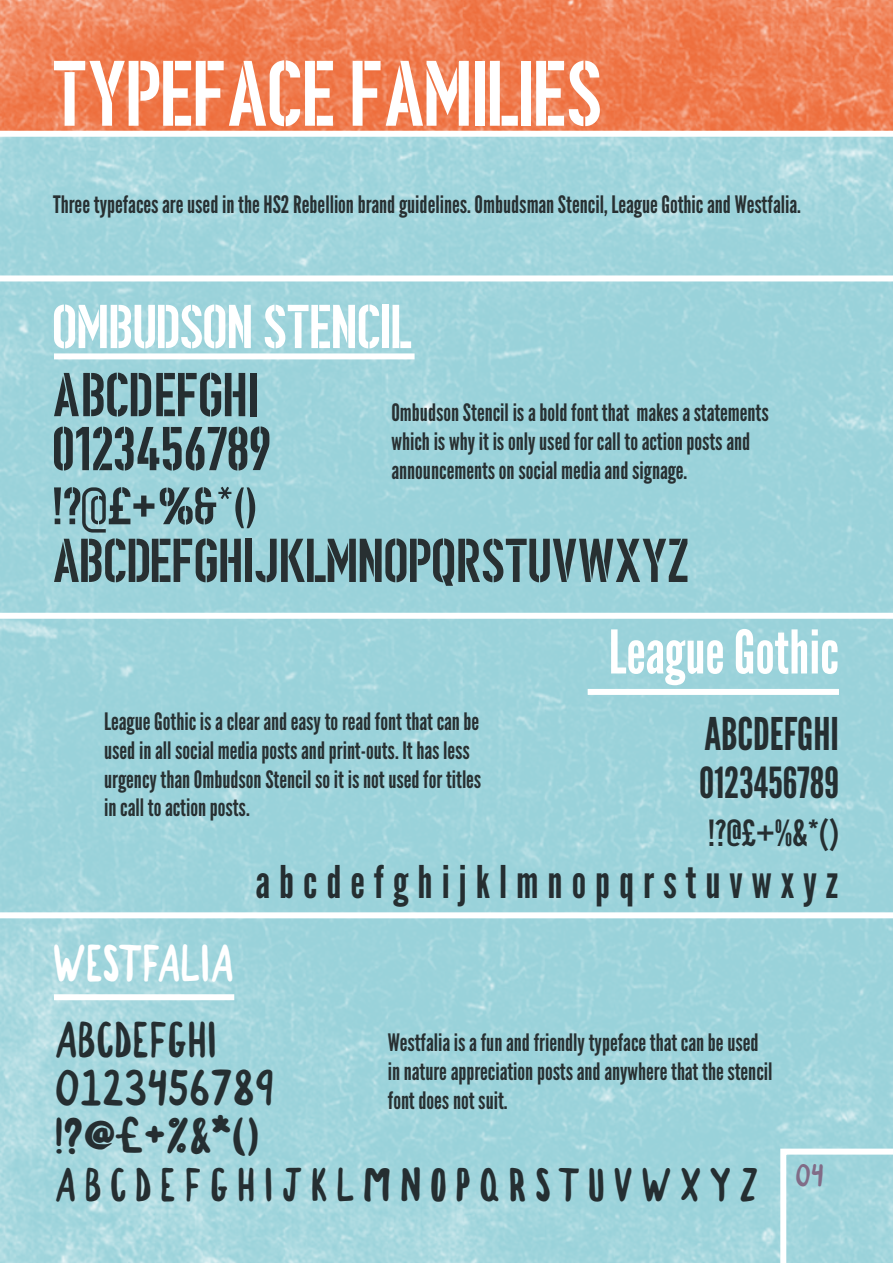
<style>
.page{position:relative;width:893px;height:1263px;background:#fff}
.page>*{position:absolute;margin:0;border:0;box-sizing:border-box;transform-origin:0 0}
.t1{font:90px "Ombudsman Stencil";color:#fff}
.t2{font:60px "Ombudsman Stencil";color:#283032}
.t3{font:60px "Ombudsman Stencil";color:#252e31}
.t4{font:60px "Ombudsman Stencil";color:#fff}
.t5{font:60px "League Gothic";color:#fff}
.t6{font:51px "Ombudsman Stencil";color:#252e31}
.t7{font:49.5px "Westfalia";letter-spacing:-.01em;color:#fff}
.t8{font:48px "Westfalia 2";color:#252e31}
.t9{font:45px "League Gothic";letter-spacing:.2em;color:#252e31}
.t10{font:45px "Westfalia";letter-spacing:.19em;color:#252e31}
.t11{font:45px "League Gothic";color:#252e31}
.t12{font:42.75px "League Gothic";color:#252e31}
.t13{font:36px "League Gothic";color:#252e31}
.t14{font:30px "Westfalia";color:#816c87}
.t15{font:24px/28.8px "League Gothic";color:#283032}
</style>
<div class="page">
<img style="left:0;top:0;width:893px;height:1263px">
<div style="left:0;top:131px;width:893px;height:6px;background:#fff"></div>
<div style="left:0;top:613px;width:893px;height:6px;background:#fff"></div>
<div style="left:0;top:275px;width:893px;height:6px;background:#fff"></div>
<div style="left:0;top:912px;width:893px;height:6px;background:#fff"></div>
<div style="left:54px;top:353px;width:361px;height:6px;background:#fff"></div>
<div style="left:588px;top:689px;width:251px;height:6px;background:#fff"></div>
<div style="left:54px;top:994px;width:180px;height:6px;background:#fff"></div>
<svg style="left:780px;top:1148px;width:113px;height:115px;background:#abd9e0"></svg>
<p class="t1" style="left:54px;top:47px;width:551px">TYPEFACE FAMILIES</p>
<p class="t15" style="left:53px;top:190px;width:749px">Three typefaces are used in the HS2 Rebellion brand guidelines. Ombudsman Stencil, League Gothic and Westfalia.</p>
<p class="t4" style="left:54px;top:296px;width:361px">OMBUDSON STENCIL</p>
<p class="t3" style="left:54px;top:364px;width:207px">ABCDEFGHI</p>
<p class="t3" style="left:54px;top:418px;width:220px">0123456789</p>
<p class="t6" style="left:54px;top:480px;width:206px">!?@£+%&amp;*()</p>
<p class="t2" style="left:54px;top:529px;width:638px">ABCDEFGHIJKLMNOPQRSTUVWXYZ</p>
<p class="t15" style="left:391px;top:398px;width:379px">Ombudson Stencil is a bold font that makes a statements which is why it is only used for call to action posts and announcements on social media and signage.</p>
<p class="t5" style="left:609px;top:616px;width:232px">League Gothic</p>
<p class="t15" style="left:104px;top:707px;width:379px">League Gothic is a clear and easy to read font that can be used in all social media posts and print-outs. It has less urgency than Ombudson Stencil so it is not used for titles in call to action posts.</p>
<p class="t11" style="left:704px;top:707px;width:136px">ABCDEFGHI</p>
<p class="t12" style="left:699px;top:757px;width:141px">0123456789</p>
<p class="t13" style="left:708px;top:811px;width:132px">!?@£+%&amp;*()</p>
<p class="t9" style="left:256px;top:856px;width:584px">abcdefghijklmnopqrstuvwxyz</p>
<p class="t7" style="left:53px;top:943px;width:182px">WESTFALIA</p>
<p class="t8" style="left:54px;top:1018px;width:163px">ABCDEFGHI</p>
<p class="t8" style="left:54px;top:1066px;width:221px">0123456789</p>
<p class="t8" style="left:54px;top:1114px;width:206px">!?@$+%&amp;*()</p>
<p class="t10" style="left:55px;top:1166px;width:705px">ABCDEFGHIJKLMNOPQRSTUVWXYZ</p>
<p class="t15" style="left:388px;top:1028px;width:386px">Westfalia is a fun and friendly typeface that can be used in nature appreciation posts and anywhere that the stencil font does not suit.</p>
<p class="t14" style="left:796px;top:1162px;width:30px">04</p>
</div>
